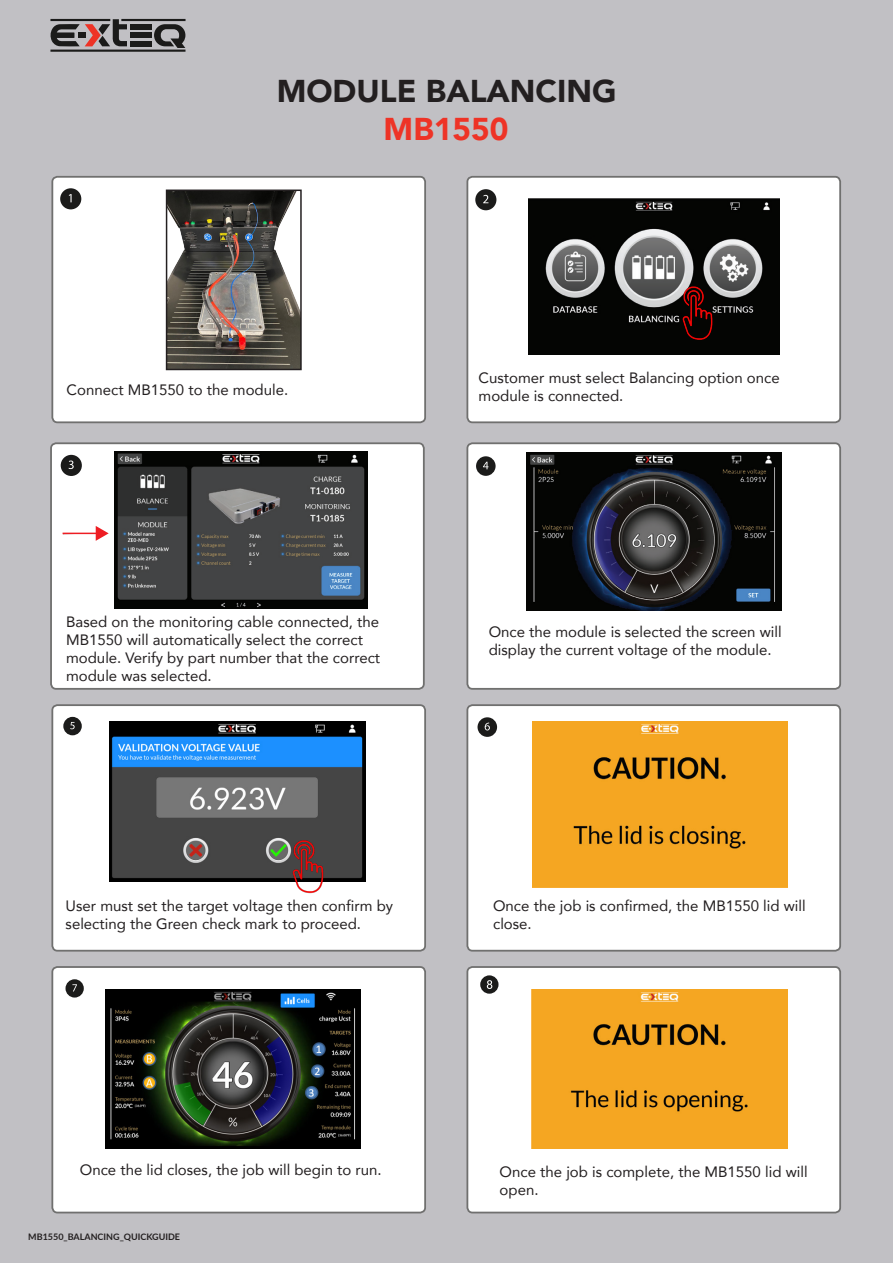
<style>
.page{position:relative;width:893px;height:1263px;background:#c1c0c4}
.page>*{position:absolute;margin:0;border:0;box-sizing:border-box;transform-origin:0 0}
.t1{font:900 31.5px "Avenir";color:#231f20}
.t2{font:900 31.5px "Avenir";color:#ee3326}
.t3{font:15px/18px "Avenir";color:#231f20}
.t4{font:700 9px "Lato";color:#231f20}
</style>
<div class="page">
<div style="left:130px;top:24px;width:21px;height:5px;background:#1b1b1a"></div>
<div style="left:130px;top:33px;width:21px;height:5px;background:#1b1b1a"></div>
<div style="left:130px;top:41px;width:21px;height:5px;background:#1b1b1a"></div>
<hr style="left:121px;top:19px;width:65px;height:2px;background:#1b1b1a">
<hr style="left:50px;top:50px;width:135px;height:2px;background:#1b1b1a">
<svg style="left:154px;top:24px;width:31px;height:24px"></svg>
<svg style="left:50px;top:19px;width:77px;height:27px"></svg>
<div style="left:52px;top:177px;width:373px;height:245px;background:#fff;border-radius:5px"></div>
<div style="left:51px;top:176px;width:375px;height:247px;border:2px solid #70706f;border-radius:5px"></div>
<div style="left:51px;top:443px;width:373px;height:246px;background:#fff;border-radius:5px"></div>
<div style="left:50px;top:442px;width:375px;height:248px;border:2px solid #70706f;border-radius:5px"></div>
<div style="left:467px;top:705px;width:373px;height:246px;background:#fff;border-radius:5px"></div>
<div style="left:466px;top:704px;width:375px;height:247px;border:2px solid #70706f;border-radius:5px"></div>
<div style="left:467px;top:177px;width:373px;height:245px;background:#fff;border-radius:5px"></div>
<div style="left:466px;top:176px;width:375px;height:247px;border:2px solid #70706f;border-radius:5px"></div>
<div style="left:52px;top:705px;width:373px;height:246px;background:#fff;border-radius:5px"></div>
<div style="left:51px;top:704px;width:375px;height:247px;border:2px solid #70706f;border-radius:5px"></div>
<div style="left:467px;top:443px;width:373px;height:246px;background:#fff;border-radius:5px"></div>
<div style="left:466px;top:442px;width:375px;height:248px;border:2px solid #70706f;border-radius:5px"></div>
<div style="left:60px;top:188px;width:21px;height:21px;background:#1b1b1a;border-radius:50%"></div>
<svg style="left:69px;top:194px;width:3px;height:8px"></svg>
<div style="left:476px;top:456px;width:20px;height:20px;background:#1b1b1a;border-radius:50%"></div>
<svg style="left:483px;top:462px;width:6px;height:7px"></svg>
<div style="left:63px;top:717px;width:19px;height:18px;background:#1b1b1a;border-radius:50%"></div>
<svg style="left:70px;top:722px;width:5px;height:7px"></svg>
<div style="left:478px;top:717px;width:19px;height:20px;background:#1b1b1a;border-radius:50%"></div>
<svg style="left:485px;top:723px;width:5px;height:7px"></svg>
<div style="left:475px;top:189px;width:21px;height:21px;background:#1b1b1a;border-radius:50%"></div>
<svg style="left:483px;top:195px;width:5px;height:8px"></svg>
<div style="left:61px;top:455px;width:21px;height:21px;background:#1b1b1a;border-radius:50%"></div>
<svg style="left:69px;top:460px;width:5px;height:9px"></svg>
<img style="left:528px;top:198px;width:251px;height:157px">
<img style="left:115px;top:451px;width:252px;height:157px">
<img style="left:526px;top:452px;width:255px;height:159px">
<img style="left:533px;top:722px;width:254px;height:165px">
<img style="left:675px;top:285px;width:45px;height:56px">
<img style="left:109px;top:721px;width:256px;height:161px">
<div style="left:467px;top:967px;width:373px;height:245px;background:#fff;border-radius:5px"></div>
<div style="left:466px;top:966px;width:375px;height:247px;border:2px solid #70706f;border-radius:5px"></div>
<div style="left:52px;top:967px;width:373px;height:245px;background:#fff;border-radius:5px"></div>
<div style="left:51px;top:966px;width:375px;height:247px;border:2px solid #70706f;border-radius:5px"></div>
<img style="left:286px;top:838px;width:44px;height:56px">
<div style="left:66px;top:979px;width:18px;height:18px;background:#1b1b1a;border-radius:50%"></div>
<svg style="left:72px;top:984px;width:5px;height:7px"></svg>
<img style="left:105px;top:989px;width:256px;height:159px">
<img style="left:532px;top:989px;width:256px;height:159px">
<svg style="left:480px;top:975px;width:18px;height:19px"></svg>
<svg style="left:62px;top:526px;width:47px;height:15px"></svg>
<img style="left:169px;top:193px;width:130px;height:174px">
<div style="left:166px;top:190px;width:136px;height:180px;border:2px solid #231f20"></div>
<h1 class="t1" style="left:277px;top:64px;width:342px">MODULE BALANCING</h1>
<h1 class="t2" style="left:384px;top:102px;width:126px">MB1550</h1>
<p class="t3" style="left:67px;top:380px;width:223px">Connect MB1550 to the module.</p>
<p class="t3" style="left:479px;top:368px;width:303px">Customer must select Balancing option once module is connected.</p>
<p class="t3" style="left:66px;top:612px;width:316px">Based on the monitoring cable connected, the MB1550 will automatically select the correct module. Verify by part number that the correct module was selected.</p>
<p class="t3" style="left:489px;top:622px;width:294px">Once the module is selected the screen will display the current voltage of the module.</p>
<p class="t3" style="left:66px;top:896px;width:329px">User must set the target voltage then confirm by selecting the Green check mark to proceed.</p>
<p class="t3" style="left:493px;top:896px;width:314px">Once the job is confirmed, the MB1550 lid will close.</p>
<p class="t3" style="left:80px;top:1161px;width:303px">Once the lid closes, the job will begin to run.</p>
<p class="t3" style="left:500px;top:1162px;width:309px">Once the job is complete, the MB1550 lid will open.</p>
<p class="t4" style="left:28px;top:1230px;width:153px">MB1550_BALANCING_QUICKGUIDE</p>
</div>
